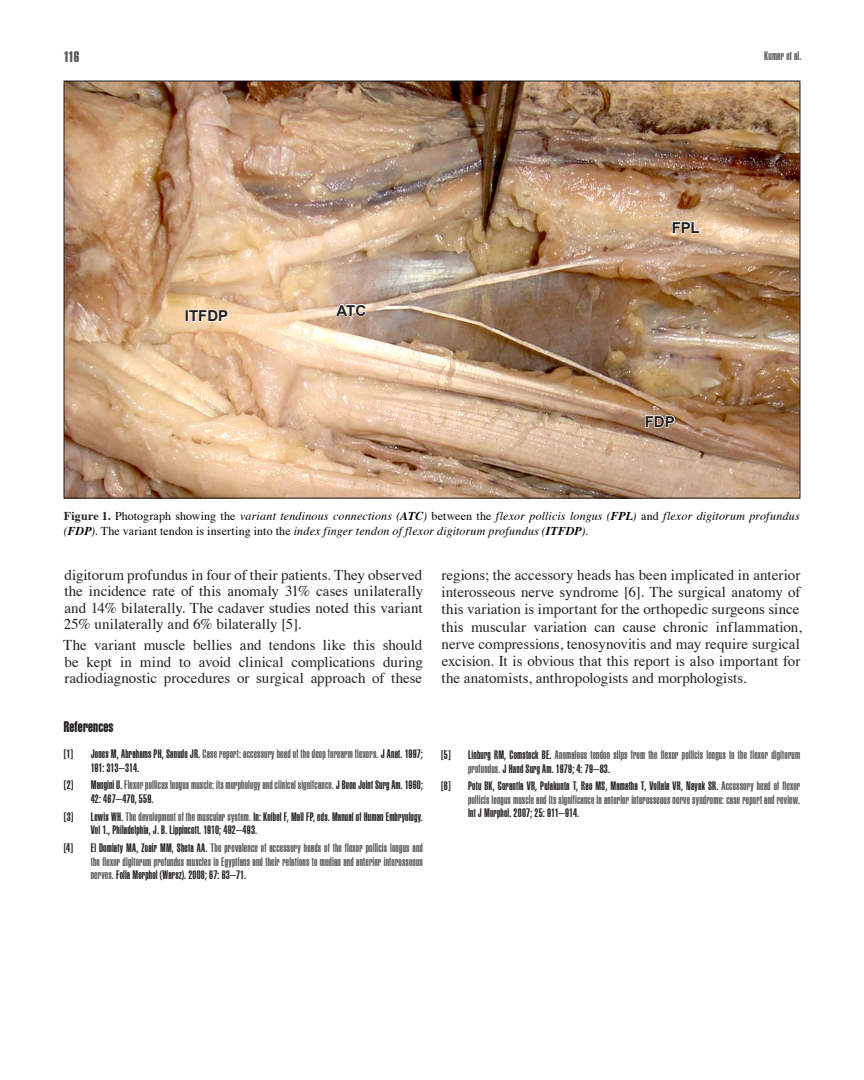
<style>
.page{position:relative;width:864px;height:1080px;background:#fff}
.page>*{position:absolute;margin:0;border:0;box-sizing:border-box;transform-origin:0 0}
.t1{font:15px/17.2px "Times";color:#231f20;text-align:justify}
.t2{font:700 15px "Arial";letter-spacing:-.01em;color:#231f20}
.t3{font:15px "Helvetica Compressed Extra";letter-spacing:.01em;color:#231f20}
.t4{font:15px "Helvetica Compressed Extra";color:#57585a}
.References{font:12px/13.5px "Helvetica Compressed Ultra";letter-spacing:.015em;color:#57585a}
.References-2{font:12px/13.5px "Helvetica Compressed Ultra";letter-spacing:.015em;color:#231f20}
.t5{font:italic 12px/14.4px "Times";letter-spacing:.015em;color:#000}
.s1{font-weight:700;font-style:normal;color:#231f20}
.s2{font-style:normal}
.s3{font-weight:700}
.s4{color:#57585a}
.s5{color:#231f20}
</style>
<div class="page">
<img style="left:66px;top:83px;width:732px;height:413px">
<svg style="left:334px;top:303px;width:33px;height:14px"></svg>
<svg style="left:671px;top:220px;width:30px;height:14px"></svg>
<svg style="left:644px;top:414px;width:32px;height:14px"></svg>
<div style="left:185px;top:310px;width:4px;height:12px;border:2px solid #fff"></div>
<svg style="left:188px;top:309px;width:42px;height:14px"></svg>
<p class="t4" style="left:64px;top:48px;width:17px">116</p>
<p class="References" style="left:764px;top:49px;width:39px">Kumar et al.</p>
<p class="t2" style="left:185px;top:308px;width:45px">ITFDP</p>
<p class="t2" style="left:336px;top:302px;width:31px">ATC</p>
<p class="t2" style="left:672px;top:219px;width:30px">FPL</p>
<p class="t2" style="left:645px;top:413px;width:31px">FDP</p>
<p class="t5" style="left:64px;top:508px;width:737px"><span class="s1">Figure 1.</span> <span class="s2">Photograph showing the</span> variant tendinous connections (<span class="s3">ATC</span>) <span class="s2">between the</span> flexor pollicis longus (<span class="s3">FPL</span>) <span class="s2">and</span> flexor digitorum profundus (<span class="s3">FDP</span>)<span class="s2">. The variant tendon is inserting into the</span> index finger tendon of flexor digitorum profundus (<span class="s3">ITFDP</span>)<span class="s2">.</span></p>
<p class="t1" style="left:64px;top:565px;width:361px;line-height:16.5px">digitorum profundus in four of their patients. They observed the incidence rate of this anomaly 31% cases unilaterally and 14% bilaterally. The cadaver studies noted this variant 25% unilaterally and 6% bilaterally [5].</p>
<p class="t1" style="left:63px;top:635px;width:361px;line-height:16.5px">The variant muscle bellies and tendons like this should be kept in mind to avoid clinical complications during radiodiagnostic procedures or surgical approach of these</p>
<p class="t3" style="left:64px;top:718px;width:51px">References</p>
<p class="References-2" style="left:64px;top:747px;width:11px">[1]</p>
<p class="References-2" style="left:91px;top:747px;width:334px">Jones M, Abrahams PH, Sanudo JR. <span class="s4">Case report: accessory head of the deep forearm flexors.</span> J Anat. 1997;<br>191: 313–314.</p>
<p class="References-2" style="left:64px;top:778px;width:11px">[2]</p>
<p class="References" style="left:91px;top:778px;width:334px"><span class="s5">Mangini U.</span> Flexor pollicus longus muscle: its morphology and clinical signifcance. <span class="s5">J Bone Joint Surg Am. 1960;<br>42: 467–470, 559.</span></p>
<p class="References-2" style="left:64px;top:810px;width:11px">[3]</p>
<p class="References-2" style="left:91px;top:810px;width:334px">Lewis WH. <span class="s4">The development of the muscular system.</span> In: Keibel F, Mall FP, eds. Manual of Human Embryology.<br>Vol 1., Philadelphia, J. B. Lippincott. 1910; 492–493.</p>
<p class="References-2" style="left:64px;top:841px;width:11px">[4]</p>
<p class="References" style="left:91px;top:841px;width:334px;text-align:justify"><span class="s5">El Domiaty MA, Zoair MM, Sheta AA.</span> The prevalence of accessory heads of the flexor pollicis longus and the flexor digitorum profundus muscles in Egyptians and their relations to median and anterior interosseous nerves. <span class="s5">Folia Morphol (Warsz). 2008; 67: 63–71.</span></p>
<p class="t1" style="left:441px;top:565px;width:362px;text-align:left">regions; the accessory heads has been implicated in anterior interosseous nerve syndrome [6]. The surgical anatomy of this variation is important for the orthopedic surgeons since this muscular variation can cause chronic inflammation, nerve compressions, tenosynovitis and may require surgical excision. It is obvious that this report is also important for the anatomists, anthropologists and morphologists.</p>
<p class="References-2" style="left:441px;top:748px;width:11px">[5]</p>
<p class="References" style="left:468px;top:748px;width:334px"><span class="s5">Linburg RM, Comstock BE.</span> Anomalous tendon slips from the flexor pollicis longus to the flexor digitorum profundus. <span class="s5">J Hand Surg Am. 1979; 4: 79–83.</span></p>
<p class="References-2" style="left:441px;top:779px;width:11px">[6]</p>
<p class="References" style="left:468px;top:779px;width:334px;text-align:justify"><span class="s5">Potu BK, Gorantla VR, Pulakunta T, Rao MS, Mamatha T, Vollala VR, Nayak SR.</span> Accessory head of flexor pollicis longus muscle and its significance in anterior interosseous nerve syndrome: case report and review.<br><span class="s5">Int J Morphol. 2007; 25: 911–914.</span></p>
</div>
